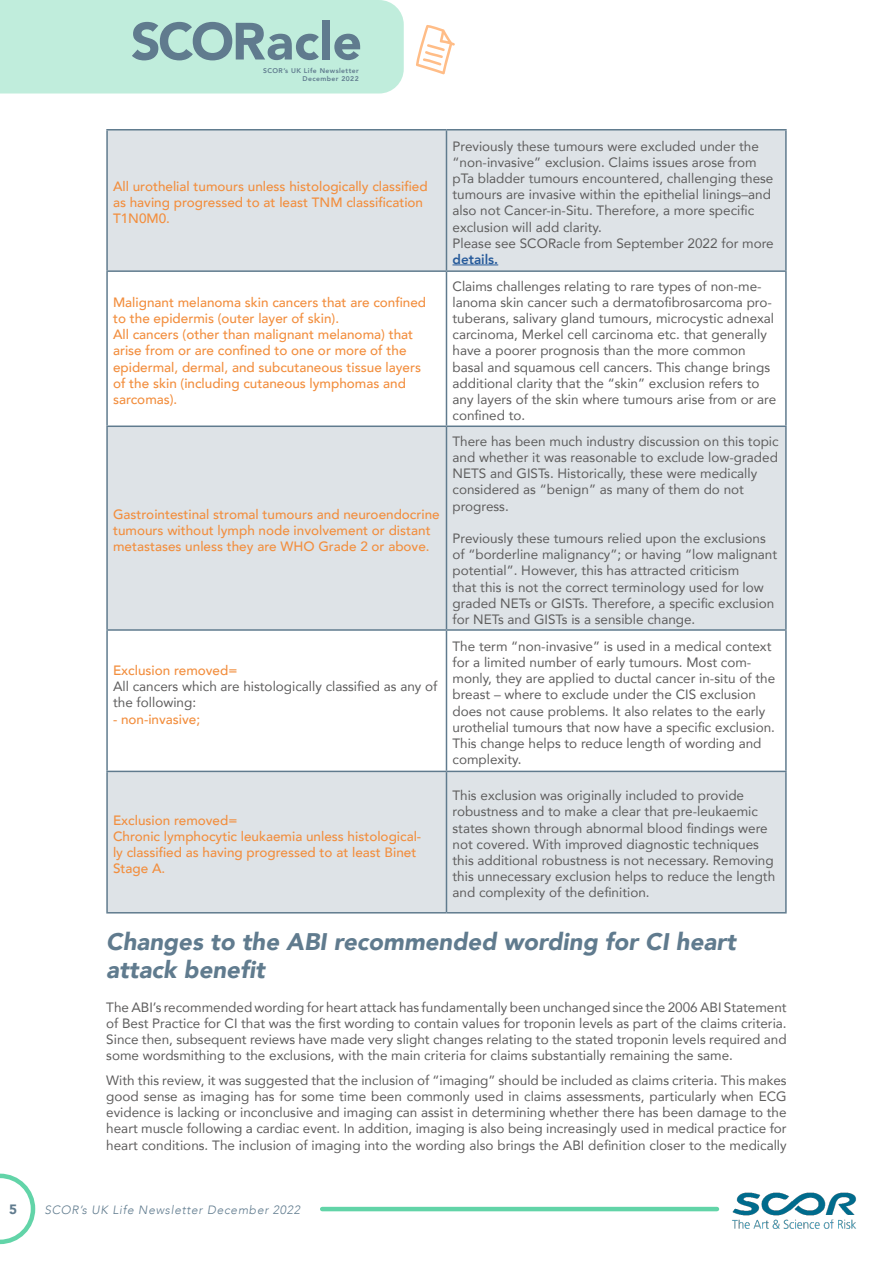
<style>
.page{position:relative;width:893px;height:1263px;background:#fff}
.page>*{position:absolute;margin:0;border:0;box-sizing:border-box;transform-origin:0 0}
.t1{font:900 51.75px "Avenir";color:#607b8e}
.t2{font:italic 900 24px/28.8px "Avenir";color:#607b8e}
.t3{font:13.5px/16.2px "Avenir";color:#5e5d5d}
.t4{font:500 13.5px/16.2px "Avenir";color:#f28e3e}
.t5{font:800 13.5px "Avenir";color:#275b9b}
.t6{font:900 13.5px "Avenir";color:#607b8e}
.t7{font:italic 300 12px "Avenir";letter-spacing:.06em;color:#607b8e}
.t8{font:800 6.75px/8.2px "Avenir";letter-spacing:.06em;color:#607b8e;text-align:right}
</style>
<div class="page">
<img style="left:732px;top:1192px;width:124px;height:36px">
<svg style="left:0;top:1173px;width:35px;height:71px"></svg>
<hr style="left:322px;top:1207px;width:395px;height:4px;background:#62d4a8">
<div style="left:0;top:0;width:404px;height:94px;background:#c0eddc"></div>
<svg style="left:416px;top:25px;width:39px;height:50px"></svg>
<div style="left:108px;top:131px;width:677px;height:781px;background:#dee3e7"></div>
<svg style="left:108px;top:272px;width:677px;height:153px"></svg>
<svg style="left:108px;top:631px;width:677px;height:140px"></svg>
<hr style="left:106px;top:129px;width:340px;height:2px;background:#607b8e">
<hr style="left:106px;top:131px;width:2px;height:139px;background:#607b8e">
<hr style="left:446px;top:129px;width:341px;height:2px;background:#607b8e">
<hr style="left:446px;top:131px;width:1px;height:139px;background:#607b8e">
<hr style="left:785px;top:131px;width:2px;height:139px;background:#607b8e">
<hr style="left:106px;top:270px;width:340px;height:2px;background:#607b8e">
<hr style="left:106px;top:272px;width:2px;height:153px;background:#607b8e">
<hr style="left:446px;top:270px;width:341px;height:2px;background:#607b8e">
<hr style="left:446px;top:272px;width:1px;height:153px;background:#607b8e">
<hr style="left:785px;top:272px;width:2px;height:153px;background:#607b8e">
<hr style="left:106px;top:425px;width:340px;height:2px;background:#607b8e">
<hr style="left:106px;top:427px;width:2px;height:202px;background:#607b8e">
<hr style="left:446px;top:425px;width:341px;height:2px;background:#607b8e">
<hr style="left:446px;top:427px;width:1px;height:202px;background:#607b8e">
<hr style="left:785px;top:427px;width:2px;height:202px;background:#607b8e">
<hr style="left:106px;top:629px;width:340px;height:2px;background:#607b8e">
<hr style="left:106px;top:631px;width:2px;height:140px;background:#607b8e">
<hr style="left:446px;top:629px;width:341px;height:2px;background:#607b8e">
<hr style="left:446px;top:631px;width:1px;height:140px;background:#607b8e">
<hr style="left:785px;top:631px;width:2px;height:140px;background:#607b8e">
<hr style="left:106px;top:771px;width:340px;height:1px;background:#607b8e">
<hr style="left:106px;top:772px;width:2px;height:140px;background:#607b8e">
<hr style="left:446px;top:771px;width:341px;height:1px;background:#607b8e">
<hr style="left:446px;top:772px;width:1px;height:140px;background:#607b8e">
<hr style="left:785px;top:772px;width:2px;height:140px;background:#607b8e">
<hr style="left:106px;top:912px;width:340px;height:1px;background:#607b8e">
<hr style="left:446px;top:912px;width:341px;height:1px;background:#607b8e">
<hr style="left:452px;top:265px;width:46px;height:1px;background:#275b9b">
<h1 class="t1" style="left:131px;top:-3px;width:233px">SCORacle</h1>
<p class="t8" style="left:263px;top:67px;width:97px">SCOR’s UK Life Newsletter<br>December 2022</p>
<p class="t4" style="left:113px;top:177px;width:316px">All urothelial tumours unless histologically classified as having progressed to at least TNM classification<br>T1N0M0.</p>
<p class="t4" style="left:113px;top:293px;width:315px">Malignant melanoma skin cancers that are confined to the epidermis (outer layer of skin).<br>All cancers (other than malignant melanoma) that arise from or are confined to one or more of the epidermal, dermal, and subcutaneous tissue layers of the skin (including cutaneous lymphomas and sarcomas).</p>
<p class="t4" style="left:113px;top:505px;width:328px">Gastrointestinal stromal tumours and neuroendocrine tumours without lymph node involvement or distant metastases unless they are WHO Grade 2 or above.</p>
<p class="t4" style="left:113px;top:661px;width:126px">Exclusion removed=</p>
<p class="t3" style="left:113px;top:678px;width:326px">All cancers which are histologically classified as any of the following:</p>
<p class="t4" style="left:113px;top:710px;width:89px">- non-invasive;</p>
<p class="t4" style="left:113px;top:811px;width:310px">Exclusion removed=<br>Chronic lymphocytic leukaemia unless histological&shy;ly classified as having progressed to at least Binet Stage A.</p>
<p class="t3" style="left:452px;top:137px;width:323px">Previously these tumours were excluded under the “non-invasive” exclusion. Claims issues arose from pTa bladder tumours encountered, challenging these tumours are invasive within the epithelial linings–and also not Cancer-in-Situ. Therefore, a more specific exclusion will add clarity.<br>Please see SCORacle from September 2022 for more</p>
<p class="t5" style="left:452px;top:249px;width:47px">details.</p>
<p class="t3" style="left:452px;top:277px;width:325px">Claims challenges relating to rare types of non-me&shy;lanoma skin cancer such a dermatofibrosarcoma pro&shy;tuberans, salivary gland tumours, microcystic adnexal carcinoma, Merkel cell carcinoma etc. that generally have a poorer prognosis than the more common basal and squamous cell cancers. This change brings additional clarity that the “skin” exclusion refers to any layers of the skin where tumours arise from or are confined to.</p>
<p class="t3" style="left:452px;top:433px;width:328px">There has been much industry discussion on this topic and whether it was reasonable to exclude low-graded NETS and GISTs. Historically, these were medically considered as “benign” as many of them do not progress.</p>
<p class="t3" style="left:452px;top:530px;width:326px">Previously these tumours relied upon the exclusions of “borderline malignancy”; or having “low malignant potential”. However, this has attracted criticism<br>that this is not the correct terminology used for low graded NETs or GISTs. Therefore, a specific exclusion for NETs and GISTs is a sensible change.</p>
<p class="t3" style="left:452px;top:638px;width:324px">The term “non-invasive” is used in a medical context for a limited number of early tumours. Most com&shy;monly, they are applied to ductal cancer in-situ of the breast – where to exclude under the CIS exclusion does not cause problems. It also relates to the early urothelial tumours that now have a specific exclusion.<br>This change helps to reduce length of wording and complexity.</p>
<p class="t3" style="left:452px;top:787px;width:324px">This exclusion was originally included to provide robustness and to make a clear that pre-leukaemic states shown through abnormal blood findings were not covered. With improved diagnostic techniques this additional robustness is not necessary. Removing this unnecessary exclusion helps to reduce the length and complexity of the definition.</p>
<h2 class="t2" style="left:106px;top:926px;width:631px">Changes to the ABI recommended wording for CI heart attack benefit</h2>
<p class="t3" style="left:106px;top:998px;width:682px;text-align:justify">The ABI’s recommended wording for heart attack has fundamentally been unchanged since the 2006 ABI Statement of Best Practice for CI that was the first wording to contain values for troponin levels as part of the claims criteria.<br>Since then, subsequent reviews have made very slight changes relating to the stated troponin levels required and some wordsmithing to the exclusions, with the main criteria for claims substantially remaining the same.</p>
<p class="t3" style="left:106px;top:1072px;width:682px;text-align:justify">With this review, it was suggested that the inclusion of “imaging” should be included as claims criteria. This makes good sense as imaging has for some time been commonly used in claims assessments, particularly when ECG evidence is lacking or inconclusive and imaging can assist in determining whether there has been damage to the heart muscle following a cardiac event. In addition, imaging is also being increasingly used in medical practice for heart conditions. The inclusion of imaging into the wording also brings the ABI definition closer to the medically</p>
<p class="t6" style="left:9px;top:1197px;width:9px">5</p>
<p class="t7" style="left:44px;top:1202px;width:257px">SCOR’s UK Life Newsletter December 2022</p>
</div>
